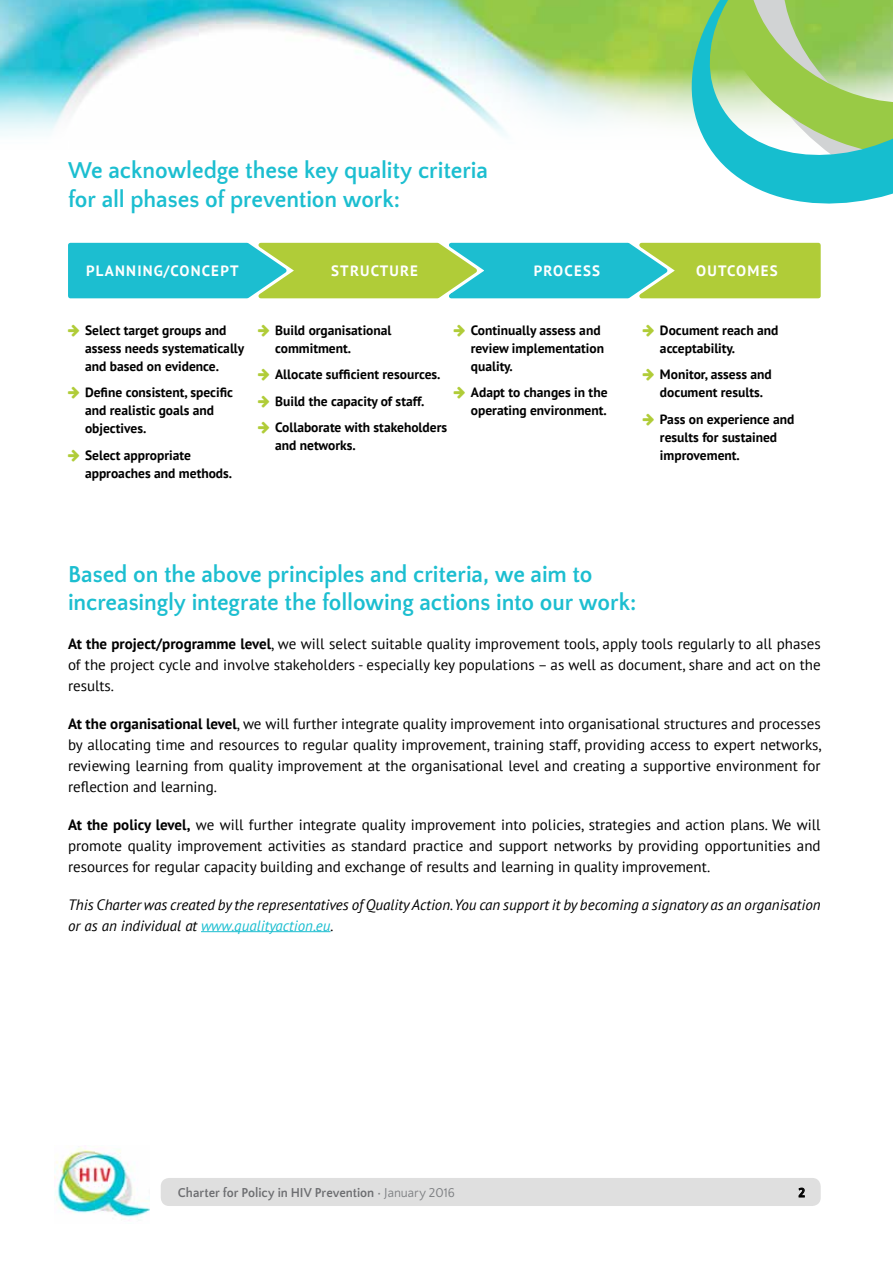
<style>
.page{position:relative;width:893px;height:1263px;background:#fff}
.page>*{position:absolute;margin:0;border:0;box-sizing:border-box;transform-origin:0 0}
.t1{font:700 24px/28.8px "Quattrocento Sans";letter-spacing:-.005em;color:#1cbed0;scale:.96 1}
.t2{font:15px/21px "PT Sans";color:#000;text-align:justify}
.t3{font:italic 15px/21px "PT Sans";color:#000}
.t4{font:700 15px "PT Sans";letter-spacing:.08em;color:#fff}
.t5{font:700 13.5px/18px "PT Sans";color:#000}
.t6{font:700 13.5px "Quattrocento Sans";color:#6d6e71;scale:.95 1}
.t7{font:700 13.5px "Quattrocento Sans";color:#000;scale:.95 1}
.s1{color:#b0cc38}
.s2{font-weight:700}
.s3{color:#1cbed0}
.s4{font-weight:400;color:#7e8083}
</style>
<div class="page">
<img style="left:0;top:0;width:692px;height:136px">
<img style="left:54px;top:1146px;width:96px;height:75px">
<div style="left:161px;top:1178px;width:660px;height:28px;background:#dfdfdf;border-radius:9px"></div>
<svg style="left:692px;top:0;width:201px;height:204px;background:#89cf98"></svg>
<hr style="left:201px;top:931px;width:130px;height:1px;background:#1cbed0">
<svg style="left:68px;top:242px;width:753px;height:57px;background:#6ac78d"></svg>
<svg style="left:799px;top:1187px;width:6px;height:10px"></svg>
<h1 class="t1" style="left:68px;top:157px;width:439px">We acknowledge these key quality criteria for all phases of prevention work:</h1>
<p class="t4" style="left:86px;top:261px;width:154px">Planning/Concept</p>
<p class="t4" style="left:331px;top:261px;width:87px">Structure</p>
<p class="t4" style="left:534px;top:261px;width:68px">Process</p>
<p class="t4" style="left:696px;top:261px;width:83px">Outcomes</p>
<p class="t5" style="left:85px;top:321px;width:161px;text-indent:-17px"><span class="s1">❖</span> Select target groups and assess needs systematically and based on evidence.</p>
<p class="t5" style="left:85px;top:383px;width:149px;text-indent:-17px"><span class="s1">❖</span> Define consistent, specific and realistic goals and objectives.</p>
<p class="t5" style="left:85px;top:446px;width:149px;text-indent:-17px"><span class="s1">❖</span> Select appropriate approaches and methods.</p>
<p class="t5" style="left:471px;top:321px;width:135px;text-indent:-17px"><span class="s1">❖</span> Continually assess and review implementation quality.</p>
<p class="t5" style="left:454px;top:383px;width:155px;text-align:right"><span class="s1">❖</span> Adapt to changes in the operating environment.</p>
<p class="t5" style="left:275px;top:321px;width:118px;text-indent:-17px"><span class="s1">❖</span> Build organisational commitment.</p>
<p class="t5" style="left:258px;top:365px;width:184px"><span class="s1">❖</span> Allocate sufficient resources.</p>
<p class="t5" style="left:258px;top:392px;width:168px"><span class="s1">❖</span> Build the capacity of staff.</p>
<p class="t5" style="left:275px;top:418px;width:174px;text-indent:-17px"><span class="s1">❖</span> Collaborate with stakeholders and networks.</p>
<p class="t5" style="left:660px;top:321px;width:120px;text-indent:-17px"><span class="s1">❖</span> Document reach and acceptability.</p>
<p class="t5" style="left:660px;top:365px;width:113px;text-indent:-17px"><span class="s1">❖</span> Monitor, assess and document results.</p>
<p class="t5" style="left:660px;top:410px;width:136px;text-indent:-17px"><span class="s1">❖</span> Pass on experience and results for sustained improvement.</p>
<h1 class="t1" style="left:68px;top:560px;width:594px">Based on the above principles and criteria, we aim to increasingly integrate the following actions into our work:</h1>
<p class="t2" style="left:68px;top:632px;width:754px"><span class="s2">At the project/programme level</span>, we will select suitable quality improvement tools, apply tools regularly to all phases of the project cycle and involve stakeholders - especially key populations – as well as document, share and act on the results.</p>
<p class="t2" style="left:68px;top:712px;width:755px"><span class="s2">At the organisational level</span>, we will further integrate quality improvement into organisational structures and processes by allocating time and resources to regular quality improvement, training staff, providing access to expert networks, reviewing learning from quality improvement at the organisational level and creating a supportive environment for reflection and learning.</p>
<p class="t2" style="left:68px;top:813px;width:754px"><span class="s2">At the policy level,</span> we will further integrate quality improvement into policies, strategies and action plans. We will promote quality improvement activities as standard practice and support networks by providing opportunities and resources for regular capacity building and exchange of results and learning in quality improvement.</p>
<p class="t3" style="left:68px;top:893px;width:754px">This Charter was created by the representatives of Quality Action. You can support it by becoming a signatory as an organisation or as an individual at <span class="s3">www.qualityaction.eu</span>.</p>
<p class="t6" style="left:178px;top:1185px;width:293px">Charter for Policy in HIV Prevention <span class="s4">• January 2016</span></p>
<p class="t7" style="left:798px;top:1185px;width:8px">2</p>
</div>
